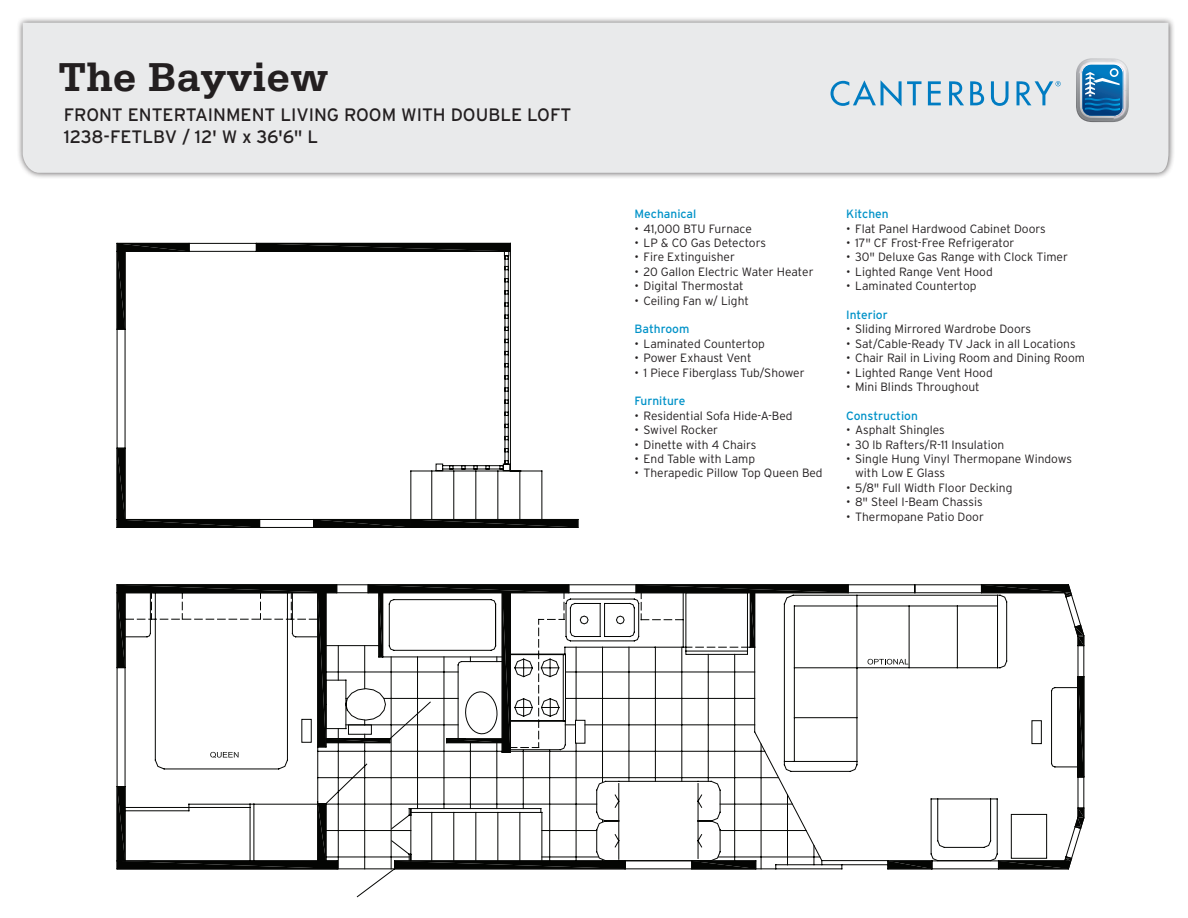
<style>
.page{position:relative;width:1188px;height:918px;background:#fff}
.page>*{position:absolute;margin:0;border:0;box-sizing:border-box;transform-origin:0 0}
.t1{font:700 42.6px "Serifa";color:#231f20}
.t2{font:18px/21.6px "Interstate";color:#231f20}
.t3{font:300 12px/14.4px "Interstate";color:#231f20}
.t4{font:12px "Interstate";color:#0092c8}
</style>
<div class="page">
<div style="left:16px;top:16px;width:1159px;height:163px;background:#231f20;opacity:.75"></div>
<div style="left:23px;top:23px;width:1146px;height:150px;background:#e9eaeb"></div>
<svg style="left:831px;top:80px;width:91px;height:26px"></svg>
<svg style="left:928px;top:81px;width:13px;height:24px"></svg>
<svg style="left:949px;top:81px;width:15px;height:24px"></svg>
<svg style="left:970px;top:81px;width:14px;height:24px"></svg>
<svg style="left:991px;top:81px;width:18px;height:25px"></svg>
<svg style="left:1017px;top:81px;width:44px;height:24px"></svg>
<svg style="left:1076px;top:58px;width:53px;height:64px"></svg>
<svg style="left:117px;top:243px;width:462px;height:285px"></svg>
<svg style="left:124px;top:584px;width:924px;height:286px"></svg>
<svg style="left:636px;top:584px;width:448px;height:193px"></svg>
<svg style="left:117px;top:584px;width:462px;height:278px"></svg>
<h1 class="t1" style="left:58px;top:52px;width:271px">The Bayview</h1>
<h2 class="t2" style="left:64px;top:104px;width:509px">FRONT ENTERTAINMENT LIVING ROOM WITH DOUBLE LOFT<br>1238-FETLBV / 12' W x 36'6" L</h2>
<p class="t4" style="left:634px;top:207px;width:63px">Mechanical</p>
<p class="t3" style="left:634px;top:221px;width:119px">• 41,000 BTU Furnace</p>
<p class="t3" style="left:634px;top:235px;width:133px">• LP &amp; CO Gas Detectors</p>
<p class="t3" style="left:634px;top:250px;width:102px">• Fire Extinguisher</p>
<p class="t3" style="left:634px;top:264px;width:181px">• 20 Gallon Electric Water Heater</p>
<p class="t3" style="left:634px;top:279px;width:111px">• Digital Thermostat</p>
<p class="t3" style="left:634px;top:293px;width:116px">• Ceiling Fan w/ Light</p>
<p class="t4" style="left:634px;top:322px;width:56px">Bathroom</p>
<p class="t3" style="left:634px;top:336px;width:132px">• Laminated Countertop</p>
<p class="t3" style="left:634px;top:351px;width:119px">• Power Exhaust Vent</p>
<p class="t3" style="left:634px;top:365px;width:172px">• 1 Piece Fiberglass Tub/Shower</p>
<p class="t4" style="left:634px;top:394px;width:52px">Furniture</p>
<p class="t3" style="left:634px;top:408px;width:160px">• Residential Sofa Hide-A-Bed</p>
<p class="t3" style="left:634px;top:423px;width:85px">• Swivel Rocker</p>
<p class="t3" style="left:634px;top:437px;width:124px">• Dinette with 4 Chairs</p>
<p class="t3" style="left:634px;top:451px;width:122px">• End Table with Lamp</p>
<p class="t3" style="left:634px;top:466px;width:190px">• Therapedic Pillow Top Queen Bed</p>
<p class="t4" style="left:846px;top:207px;width:44px">Kitchen</p>
<p class="t3" style="left:846px;top:221px;width:201px">• Flat Panel Hardwood Cabinet Doors</p>
<p class="t3" style="left:846px;top:235px;width:170px">• 17" CF Frost-Free Refrigerator</p>
<p class="t3" style="left:846px;top:250px;width:223px">• 30" Deluxe Gas Range with Clock Timer</p>
<p class="t3" style="left:846px;top:264px;width:148px">• Lighted Range Vent Hood</p>
<p class="t3" style="left:846px;top:279px;width:132px">• Laminated Countertop</p>
<p class="t4" style="left:846px;top:308px;width:43px">Interior</p>
<p class="t3" style="left:846px;top:322px;width:186px">• Sliding Mirrored Wardrobe Doors</p>
<p class="t3" style="left:846px;top:336px;width:231px">• Sat/Cable-Ready TV Jack in all Locations</p>
<p class="t3" style="left:846px;top:351px;width:240px">• Chair Rail in Living Room and Dining Room</p>
<p class="t3" style="left:846px;top:365px;width:148px">• Lighted Range Vent Hood</p>
<p class="t3" style="left:846px;top:379px;width:135px">• Mini Blinds Throughout</p>
<p class="t4" style="left:846px;top:409px;width:73px">Construction</p>
<p class="t3" style="left:846px;top:423px;width:100px">• Asphalt Shingles</p>
<p class="t3" style="left:846px;top:437px;width:160px">• 30 lb Rafters/R-11 Insulation</p>
<p class="t3" style="left:855px;top:451px;width:218px;text-indent:-9px">• Single Hung Vinyl Thermopane Windows with Low E Glass</p>
<p class="t3" style="left:846px;top:480px;width:168px">• 5/8" Full Width Floor Decking</p>
<p class="t3" style="left:846px;top:495px;width:138px">• 8" Steel I-Beam Chassis</p>
<p class="t3" style="left:846px;top:509px;width:139px">• Thermopane Patio Door</p>
</div>
